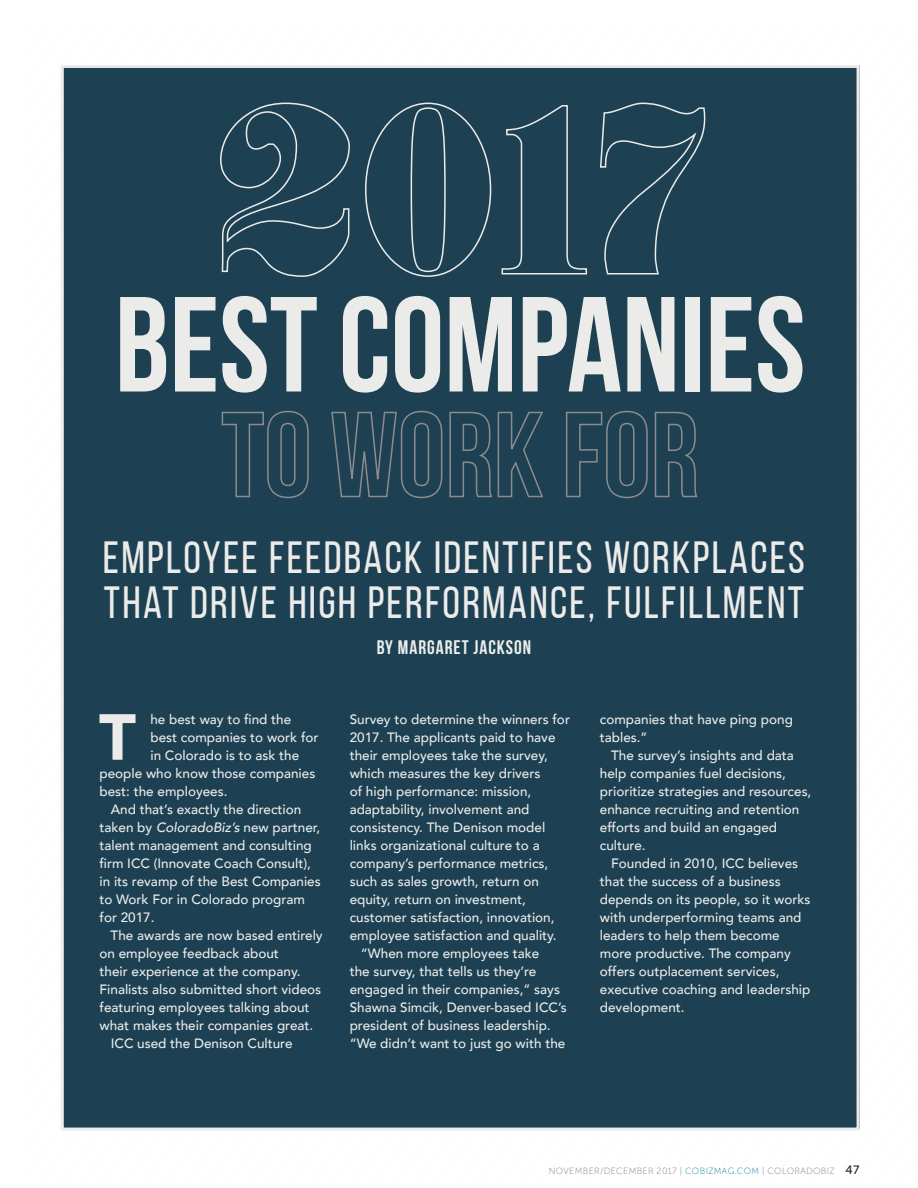
<style>
.page{position:relative;width:918px;height:1188px;background:#fff}
.page>*{position:absolute;margin:0;border:0;box-sizing:border-box;transform-origin:0 0}
.t1{font:700 135px "Bebas Neue";color:#ebebea}
.t2{font:900 64.35px "Avenir";color:#ebebea}
.t3{font:45px/45px "Bebas Neue";letter-spacing:.05em;color:#ebebea}
.t4{font:700 19.5px "Bebas Neue";letter-spacing:.05em;color:#edeeec}
.t5{font:500 13.5px "Avenir";color:#ebebea}
.t6{font:9px "Museo Sans 100";letter-spacing:.04em;color:#76787b}
.s1{font-style:italic}
.s2{color:#008390}
.s3{font-family:"Museo Sans 500";font-size:12px;color:#231f20}
</style>
<div class="page">
<div style="left:62px;top:66px;width:796px;height:1063px;background:#1d4152"></div>
<svg style="left:220px;top:102px;width:130px;height:175px"></svg>
<svg style="left:365px;top:102px;width:127px;height:175px"></svg>
<svg style="left:501px;top:105px;width:87px;height:170px"></svg>
<svg style="left:599px;top:102px;width:107px;height:173px"></svg>
<svg style="left:221px;top:410px;width:88px;height:89px"></svg>
<svg style="left:331px;top:410px;width:112px;height:89px"></svg>
<svg style="left:449px;top:411px;width:94px;height:87px"></svg>
<svg style="left:566px;top:410px;width:82px;height:89px"></svg>
<svg style="left:654px;top:411px;width:44px;height:87px"></svg>
<svg style="left:61px;top:65px;width:127px;height:177px"></svg>
<svg style="left:748px;top:975px;width:112px;height:156px"></svg>
<p class="t1" style="left:115px;top:271px;width:692px">BEST COMPANIES</p>
<p class="t3" style="left:103px;top:535px;width:704px">EMPLOYEE FEEDBACK IDENTIFIES WORKPLACES<br>THAT DRIVE HIGH PERFORMANCE, FULFILLMENT</p>
<p class="t2" style="left:99px;top:682px;width:38px">T</p>
<p class="t5" style="left:150px;top:707px;width:142px">he best way to find the</p>
<p class="t5" style="left:150px;top:725px;width:170px">best companies to work for</p>
<p class="t5" style="left:150px;top:743px;width:150px">in Colorado is to ask the</p>
<p class="t5" style="left:100px;top:761px;width:217px">people who know those companies</p>
<p class="t5" style="left:100px;top:779px;width:130px">best: the employees.</p>
<p class="t5" style="left:111px;top:797px;width:192px">And that’s exactly the direction</p>
<p class="t5" style="left:100px;top:815px;width:222px">taken by <span class="s1">ColoradoBiz’s</span> new partner,</p>
<p class="t5" style="left:100px;top:833px;width:214px">talent management and consulting</p>
<p class="t5" style="left:100px;top:851px;width:213px">firm ICC (Innovate Coach Consult),</p>
<p class="t5" style="left:100px;top:869px;width:223px">in its revamp of the Best Companies</p>
<p class="t5" style="left:100px;top:887px;width:207px">to Work For in Colorado program</p>
<p class="t5" style="left:100px;top:905px;width:57px">for 2017.</p>
<p class="t5" style="left:111px;top:923px;width:214px">The awards are now based entirely</p>
<p class="t5" style="left:100px;top:941px;width:181px">on employee feedback about</p>
<p class="t5" style="left:100px;top:959px;width:203px">their experience at the company.</p>
<p class="t5" style="left:100px;top:977px;width:223px">Finalists also submitted short videos</p>
<p class="t5" style="left:100px;top:995px;width:212px">featuring employees talking about</p>
<p class="t5" style="left:100px;top:1013px;width:215px">what makes their companies great.</p>
<p class="t5" style="left:111px;top:1031px;width:183px">ICC used the Denison Culture</p>
<p class="t4" style="left:377px;top:637px;width:156px">BY MARGARET JACKSON</p>
<p class="t5" style="left:350px;top:707px;width:222px">Survey to determine the winners for</p>
<p class="t5" style="left:350px;top:725px;width:207px">2017. The applicants paid to have</p>
<p class="t5" style="left:350px;top:743px;width:200px">their employees take the survey,</p>
<p class="t5" style="left:350px;top:761px;width:192px">which measures the key drivers</p>
<p class="t5" style="left:350px;top:779px;width:183px">of high performance: mission,</p>
<p class="t5" style="left:350px;top:797px;width:181px">adaptability, involvement and</p>
<p class="t5" style="left:350px;top:815px;width:197px">consistency. The Denison model</p>
<p class="t5" style="left:350px;top:833px;width:192px">links organizational culture to a</p>
<p class="t5" style="left:350px;top:851px;width:200px">company’s performance metrics,</p>
<p class="t5" style="left:350px;top:869px;width:191px">such as sales growth, return on</p>
<p class="t5" style="left:350px;top:887px;width:178px">equity, return on investment,</p>
<p class="t5" style="left:350px;top:905px;width:206px">customer satisfaction, innovation,</p>
<p class="t5" style="left:350px;top:923px;width:209px">employee satisfaction and quality.</p>
<p class="t5" style="left:361px;top:941px;width:180px">“When more employees take</p>
<p class="t5" style="left:350px;top:959px;width:188px">the survey, that tells us they’re</p>
<p class="t5" style="left:350px;top:977px;width:212px">engaged in their companies,” says</p>
<p class="t5" style="left:350px;top:995px;width:219px">Shawna Simcik, Denver-based ICC’s</p>
<p class="t5" style="left:350px;top:1013px;width:203px">president of business leadership.</p>
<p class="t5" style="left:350px;top:1031px;width:217px">“We didn’t want to just go with the</p>
<p class="t5" style="left:600px;top:707px;width:195px">companies that have ping pong</p>
<p class="t5" style="left:600px;top:725px;width:49px">tables.”</p>
<p class="t5" style="left:611px;top:743px;width:184px">The survey’s insights and data</p>
<p class="t5" style="left:600px;top:761px;width:188px">help companies fuel decisions,</p>
<p class="t5" style="left:600px;top:779px;width:213px">prioritize strategies and resources,</p>
<p class="t5" style="left:600px;top:797px;width:201px">enhance recruiting and retention</p>
<p class="t5" style="left:600px;top:815px;width:179px">efforts and build an engaged</p>
<p class="t5" style="left:600px;top:833px;width:47px">culture.</p>
<p class="t5" style="left:611px;top:851px;width:189px">Founded in 2010, ICC believes</p>
<p class="t5" style="left:600px;top:869px;width:182px">that the success of a business</p>
<p class="t5" style="left:600px;top:887px;width:212px">depends on its people, so it works</p>
<p class="t5" style="left:600px;top:905px;width:203px">with underperforming teams and</p>
<p class="t5" style="left:600px;top:923px;width:181px">leaders to help them become</p>
<p class="t5" style="left:600px;top:941px;width:192px">more productive. The company</p>
<p class="t5" style="left:600px;top:959px;width:181px">offers outplacement services,</p>
<p class="t5" style="left:600px;top:977px;width:212px">executive coaching and leadership</p>
<p class="t5" style="left:600px;top:995px;width:86px">development.</p>
<p class="t6" style="left:549px;top:1166px;width:312px">NOVEMBER/DECEMBER 2017 | <span class="s2">COBIZMAG.COM</span> | COLORADOBIZ <span class="s3">47</span></p>
</div>
